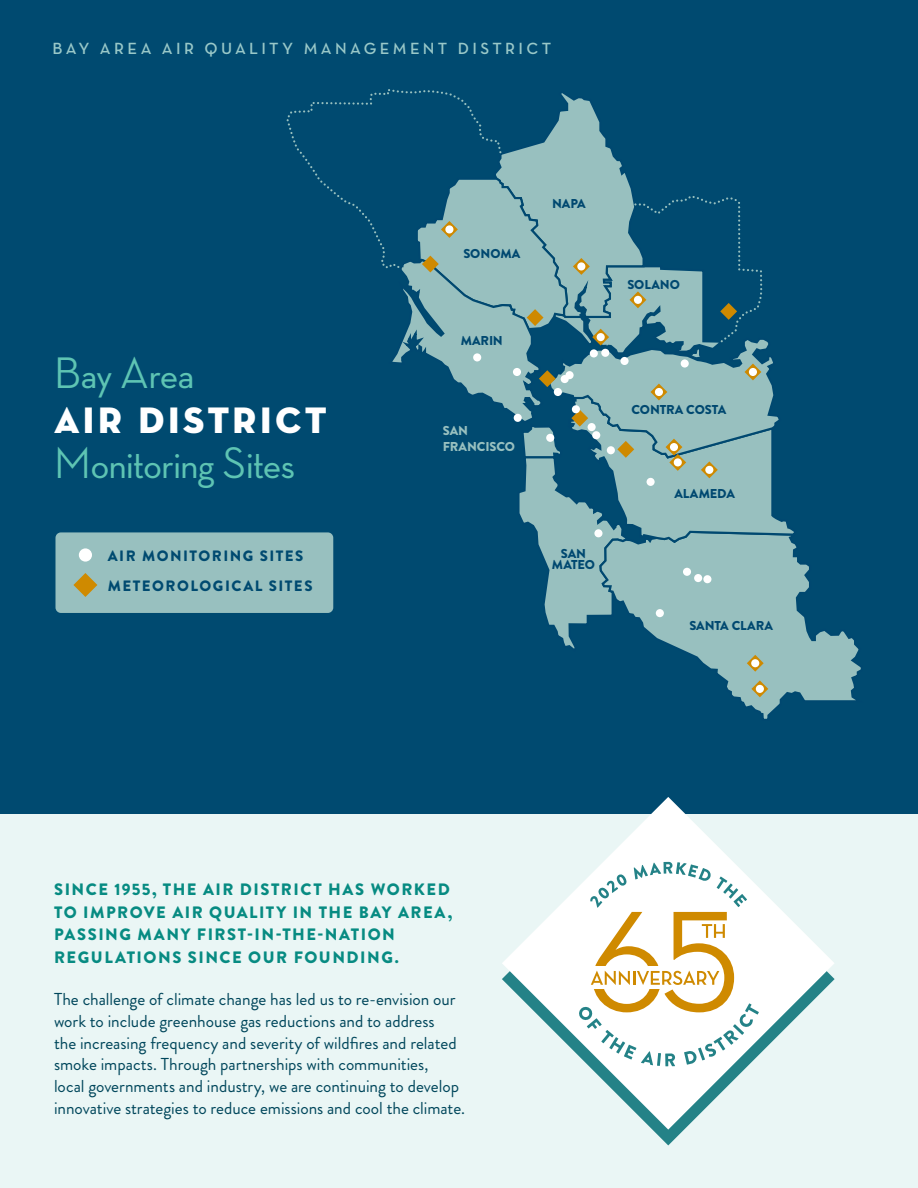
<style>
.page{position:relative;width:918px;height:1188px;background:#fff}
.page>*{position:absolute;margin:0;border:0;box-sizing:border-box;transform-origin:0 0}
.t1{font:500 45px "Neutra Disp";letter-spacing:-.01em;color:#5ec4b3}
.t2{font:37.5px "Neutra Disp Titling";letter-spacing:.1em;color:#fff}
.t3{font:17.25px/21.8px "Brandon Grotesque";color:#00465b}
.t4{font:900 16.5px/22.5px "Brandon Grotesque";letter-spacing:.09em;color:#078b82}
.t5{font:16.5px "Neutra Text Demi Alt";letter-spacing:.2em;color:#99c8c8}
.t6{font:900 15px/30px "Brandon Grotesque";letter-spacing:.1em;color:#004a70}
.t7{font:900 12.9px/11.6px "Brandon Grotesque";letter-spacing:-.005em;color:#004870;text-align:center}
.t8{font:900 12.9px/15.5px "Brandon Grotesque";letter-spacing:-.005em;color:#98c0bf}
</style>
<div class="page">
<div style="left:0;top:797px;width:918px;height:391px;background:#eaf6f5"></div>
<div style="left:0;top:0;width:918px;height:813px;background:#004a70"></div>
<svg style="left:717px;top:563px;width:144px;height:156px"></svg>
<svg style="left:751px;top:680px;width:17px;height:17px"></svg>
<svg style="left:286px;top:89px;width:512px;height:583px"></svg>
<div style="left:607px;top:446px;width:8px;height:8px;background:#fff;border-radius:50%"></div>
<div style="left:592px;top:431px;width:8px;height:8px;background:#fff;border-radius:50%"></div>
<div style="left:588px;top:423px;width:8px;height:8px;background:#fff;border-radius:50%"></div>
<div style="left:554px;top:388px;width:8px;height:8px;background:#fff;border-radius:50%"></div>
<div style="left:561px;top:375px;width:8px;height:8px;background:#fff;border-radius:50%"></div>
<div style="left:566px;top:371px;width:8px;height:8px;background:#fff;border-radius:50%"></div>
<div style="left:514px;top:414px;width:8px;height:8px;background:#fff;border-radius:50%"></div>
<div style="left:513px;top:368px;width:8px;height:8px;background:#fff;border-radius:50%"></div>
<div style="left:473px;top:353px;width:8px;height:8px;background:#fff;border-radius:50%"></div>
<div style="left:590px;top:349px;width:8px;height:8px;background:#fff;border-radius:50%"></div>
<div style="left:601px;top:349px;width:8px;height:8px;background:#fff;border-radius:50%"></div>
<div style="left:621px;top:357px;width:8px;height:8px;background:#fff;border-radius:50%"></div>
<div style="left:546px;top:434px;width:8px;height:8px;background:#fff;border-radius:50%"></div>
<div style="left:594px;top:529px;width:9px;height:8px;background:#fff;border-radius:50%"></div>
<div style="left:656px;top:609px;width:8px;height:8px;background:#fff;border-radius:50%"></div>
<div style="left:683px;top:568px;width:8px;height:8px;background:#fff;border-radius:50%"></div>
<div style="left:694px;top:574px;width:8px;height:8px;background:#fff;border-radius:50%"></div>
<div style="left:703px;top:575px;width:8px;height:8px;background:#fff;border-radius:50%"></div>
<div style="left:647px;top:478px;width:8px;height:8px;background:#fff;border-radius:50%"></div>
<div style="left:705px;top:466px;width:8px;height:8px;background:#fff;border-radius:50%"></div>
<div style="left:751px;top:659px;width:8px;height:8px;background:#fff;border-radius:50%"></div>
<div style="left:749px;top:368px;width:8px;height:8px;background:#fff;border-radius:50%"></div>
<div style="left:572px;top:405px;width:8px;height:8px;background:#fff;border-radius:50%"></div>
<div style="left:681px;top:359px;width:8px;height:9px;background:#fff;border-radius:50%"></div>
<div style="left:670px;top:443px;width:8px;height:8px;background:#fff;border-radius:50%"></div>
<div style="left:655px;top:388px;width:8px;height:8px;background:#fff;border-radius:50%"></div>
<div style="left:634px;top:296px;width:8px;height:8px;background:#fff;border-radius:50%"></div>
<div style="left:577px;top:262px;width:8px;height:8px;background:#fff;border-radius:50%"></div>
<div style="left:597px;top:333px;width:8px;height:8px;background:#fff;border-radius:50%"></div>
<div style="left:445px;top:225px;width:8px;height:8px;background:#fff;border-radius:50%"></div>
<div style="left:756px;top:685px;width:8px;height:8px;background:#fff;border-radius:50%"></div>
<div style="left:674px;top:458px;width:8px;height:8px;background:#fff;border-radius:50%"></div>
<svg style="left:502px;top:797px;width:333px;height:333px"></svg>
<div style="left:560px;top:966px;width:158px;height:23px;background:#fff"></div>
<svg style="left:578px;top:862px;width:181px;height:204px;background:#e9e7d7"></svg>
<div style="left:55px;top:532px;width:278px;height:81px;background:#98c0bf;border-radius:5px"></div>
<svg style="left:73px;top:573px;width:24px;height:24px"></svg>
<div style="left:79px;top:548px;width:13px;height:14px;background:#fff;border-radius:50%"></div>
<p class="t5" style="left:53px;top:38px;width:500px">BAY AREA AIR QUALITY MANAGEMENT DISTRICT</p>
<h1 class="t1" style="left:54px;top:348px;width:142px">Bay Area</h1>
<h2 class="t2" style="left:54px;top:397px;width:274px">AIR DISTRICT</h2>
<h1 class="t1" style="left:54px;top:438px;width:243px">Monitoring Sites</h1>
<p class="t6" style="left:108px;top:541px;width:206px">AIR MONITORING SITES<br>METEOROLOGICAL SITES</p>
<p class="t7" style="left:463px;top:248px;width:59px">SONOMA</p>
<p class="t7" style="left:461px;top:335px;width:44px">MARIN</p>
<p class="t8" style="left:443px;top:423px;width:74px">SAN<br>FRANCISCO</p>
<p class="t7" style="left:552px;top:198px;width:35px">NAPA</p>
<p class="t7" style="left:552px;top:548px;width:45px">SAN<br>MATEO</p>
<p class="t7" style="left:627px;top:279px;width:54px">SOLANO</p>
<p class="t7" style="left:632px;top:404px;width:96px">CONTRA COSTA</p>
<p class="t7" style="left:674px;top:488px;width:62px">ALAMEDA</p>
<p class="t7" style="left:689px;top:620px;width:85px">SANTA CLARA</p>
<p class="t4" style="left:54px;top:879px;width:400px">SINCE 1955, THE AIR DISTRICT HAS WORKED TO IMPROVE AIR QUALITY IN THE BAY AREA, PASSING MANY FIRST-IN-THE-NATION REGULATIONS SINCE OUR FOUNDING.</p>
<p class="t3" style="left:54px;top:988px;width:413px">The challenge of climate change has led us to re-envision our work to include greenhouse gas reductions and to address<br>the increasing frequency and severity of wildfires and related smoke impacts. Through partnerships with communities,<br>local governments and industry, we are continuing to develop innovative strategies to reduce emissions and cool the climate.</p>
</div>
